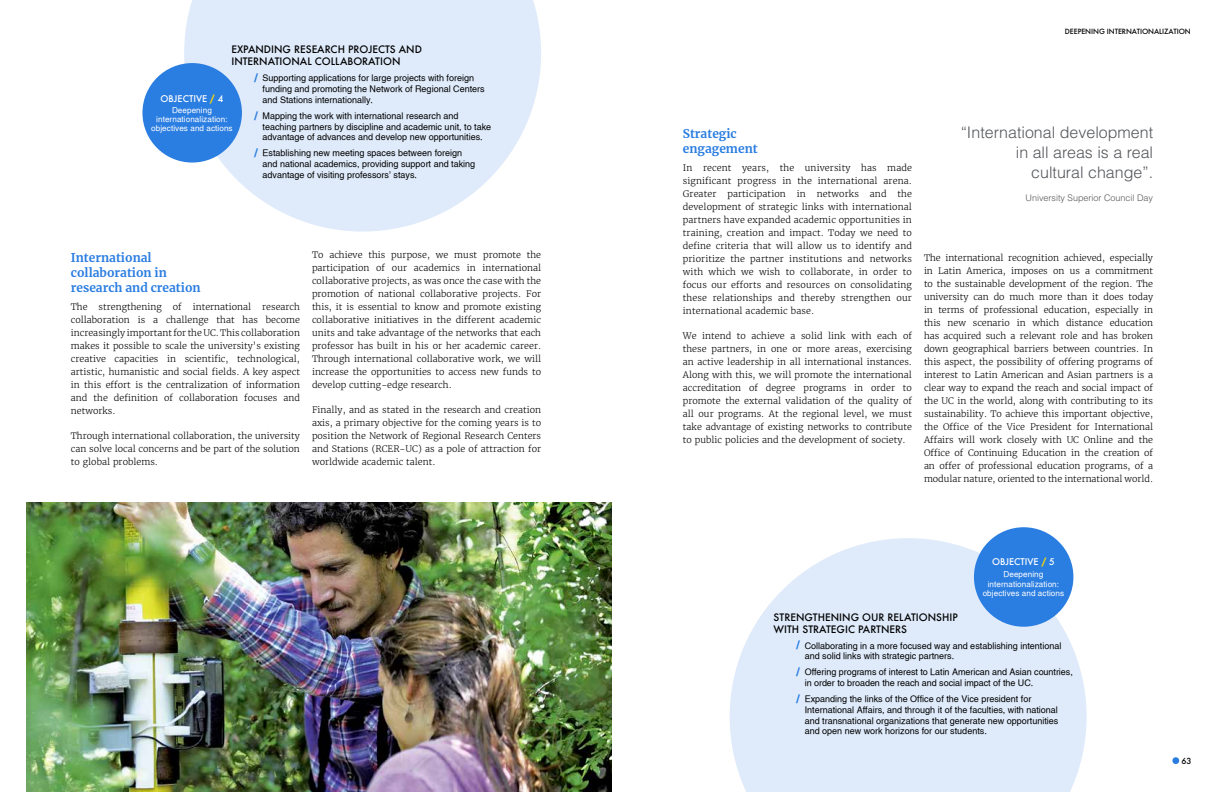
<style>
.page{position:relative;width:1224px;height:792px;background:#fff}
.page>*{position:absolute;margin:0;border:0;box-sizing:border-box;transform-origin:0 0}
.t1{font:300 16px/20px "Helvetica";color:#54565a;text-align:right}
.t2{font:700 12px/15px "Merriweather";color:#2a7de1}
.t3{font:500 10px/12px "Futura";color:#000}
.t4{font:300 9px/13px "Merriweather";color:#000;text-align:justify}
.t5{font:9px/10.8px "Helvetica";color:#000}
.t6{font:300 9px "Helvetica";color:#54565a}
.t7{font:500 9px "Futura";color:#fff}
.t8{font:8.1px/9px "Helvetica";letter-spacing:.01em;color:#fff;text-align:center}
.t9{font:500 8.1px "Futura";color:#000}
.t10{font:500 7px "Futura";letter-spacing:-.01em;color:#000}
.s1{font-weight:700;font-size:11.7px;color:#2a7de1}
.s2{font-weight:700;color:#ffda00}
</style>
<div class="page">
<div style="left:1172px;top:757px;width:7px;height:7px;background:#2a7de1;border-radius:50%"></div>
<svg style="left:184px;top:0;width:357px;height:232px;fill:#dfebfa"></svg>
<div style="left:142px;top:63px;width:100px;height:100px;background:#2a7de1;border-radius:50%"></div>
<svg style="left:730px;top:538px;width:357px;height:254px;background:#e3edfa"></svg>
<div style="left:974px;top:527px;width:99px;height:100px;background:#2a7de1;border-radius:50%"></div>
<img style="left:27px;top:503px;width:585px;height:289px">
<p class="t3" style="left:231px;top:44px;width:192px">EXPANDING RESEARCH PROJECTS AND<br>INTERNATIONAL COLLABORATION</p>
<p class="t5" style="left:263px;top:73px;width:224px;text-indent:-8px"><span class="s1">/</span> Supporting applications for large projects with foreign funding and promoting the Network of Regional Centers and Stations internationally.</p>
<p class="t5" style="left:263px;top:110px;width:230px;text-indent:-8px"><span class="s1">/</span> Mapping the work with international research and teaching partners by discipline and academic unit, to take advantage of advances and develop new opportunities.</p>
<p class="t5" style="left:263px;top:148px;width:214px;text-indent:-8px"><span class="s1">/</span> Establishing new meeting spaces between foreign and national academics, providing support and taking advantage of visiting professors’ stays.</p>
<p class="t7" style="left:161px;top:92px;width:64px">OBJECTIVE <span class="s2">/</span> 4</p>
<p class="t8" style="left:151px;top:106px;width:83px">Deepening internationalization: objectives and actions</p>
<h2 class="t2" style="left:71px;top:249px;width:131px">International collaboration in research and creation</h2>
<p class="t4" style="left:71px;top:301px;width:231px">The strengthening of international research collaboration is a challenge that has become increasingly important for the UC. This collaboration makes it possible to scale the university’s existing creative capacities in scientific, technological, artistic, humanistic and social fields. A key aspect in this effort is the centralization of information and the definition of collaboration focuses and networks.</p>
<p class="t4" style="left:71px;top:429px;width:231px">Through international collaboration, the university can solve local concerns and be part of the solution to global problems.</p>
<p class="t4" style="left:312px;top:249px;width:231px">To achieve this purpose, we must promote the participation of our academics in international collaborative projects, as was once the case with the promotion of national collaborative projects. For this, it is essential to know and promote existing collaborative initiatives in the different academic units and take advantage of the networks that each professor has built in his or her academic career.<br>Through international collaborative work, we will increase the opportunities to access new funds to develop cutting-edge research.</p>
<p class="t4" style="left:312px;top:403px;width:231px">Finally, and as stated in the research and creation axis, a primary objective for the coming years is to position the Network of Regional Research Centers and Stations (RCER-UC) as a pole of attraction for worldwide academic talent.</p>
<p class="t10" style="left:1065px;top:26px;width:127px">DEEPENING INTERNATIONALIZATION</p>
<h2 class="t2" style="left:683px;top:125px;width:76px">Strategic engagement</h2>
<p class="t4" style="left:683px;top:162px;width:231px">In recent years, the university has made significant progress in the international arena.<br>Greater participation in networks and the development of strategic links with international partners have expanded academic opportunities in training, creation and impact. Today we need to define criteria that will allow us to identify and prioritize the partner institutions and networks with which we wish to collaborate, in order to focus our efforts and resources on consolidating these relationships and thereby strengthen our international academic base.</p>
<p class="t4" style="left:683px;top:329px;width:231px">We intend to achieve a solid link with each of these partners, in one or more areas, exercising an active leadership in all international instances.<br>Along with this, we will promote the international accreditation of degree programs in order to promote the external validation of the quality of all our programs. At the regional level, we must take advantage of existing networks to contribute to public policies and the development of society.</p>
<h1 class="t1" style="left:961px;top:122px;width:194px">“International development in all areas is a real cultural change”.</h1>
<p class="t6" style="left:1026px;top:192px;width:129px">University Superior Council Day</p>
<p class="t4" style="left:924px;top:251px;width:231px">The international recognition achieved, especially in Latin America, imposes on us a commitment to the sustainable development of the region. The university can do much more than it does today in terms of professional education, especially in this new scenario in which distance education has acquired such a relevant role and has broken down geographical barriers between countries. In this aspect, the possibility of offering programs of interest to Latin American and Asian partners is a clear way to expand the reach and social impact of the UC in the world, along with contributing to its sustainability. To achieve this important objective, the Office of the Vice President for International Affairs will work closely with UC Online and the Office of Continuing Education in the creation of an offer of professional education programs, of a modular nature, oriented to the international world.</p>
<p class="t7" style="left:992px;top:556px;width:64px">OBJECTIVE <span class="s2">/</span> 5</p>
<p class="t8" style="left:983px;top:570px;width:83px;line-height:9.5px">Deepening internationalization: objectives and actions</p>
<p class="t3" style="left:774px;top:611px;width:186px">STRENGTHENING OUR RELATIONSHIP<br>WITH STRATEGIC PARTNERS</p>
<p class="t5" style="left:805px;top:640px;width:258px;text-indent:-8px"><span class="s1">/</span> Collaborating in a more focused way and establishing intentional and solid links with strategic partners.</p>
<p class="t5" style="left:805px;top:667px;width:270px;text-indent:-8px"><span class="s1">/</span> Offering programs of interest to Latin American and Asian countries, in order to broaden the reach and social impact of the UC.</p>
<p class="t5" style="left:805px;top:693px;width:255px;text-indent:-8px"><span class="s1">/</span> Expanding the links of the Office of the Vice president for International Affairs, and through it of the faculties, with national and transnational organizations that generate new opportunities and open new work horizons for our students.</p>
<p class="t9" style="left:1182px;top:756px;width:11px">63</p>
</div>
